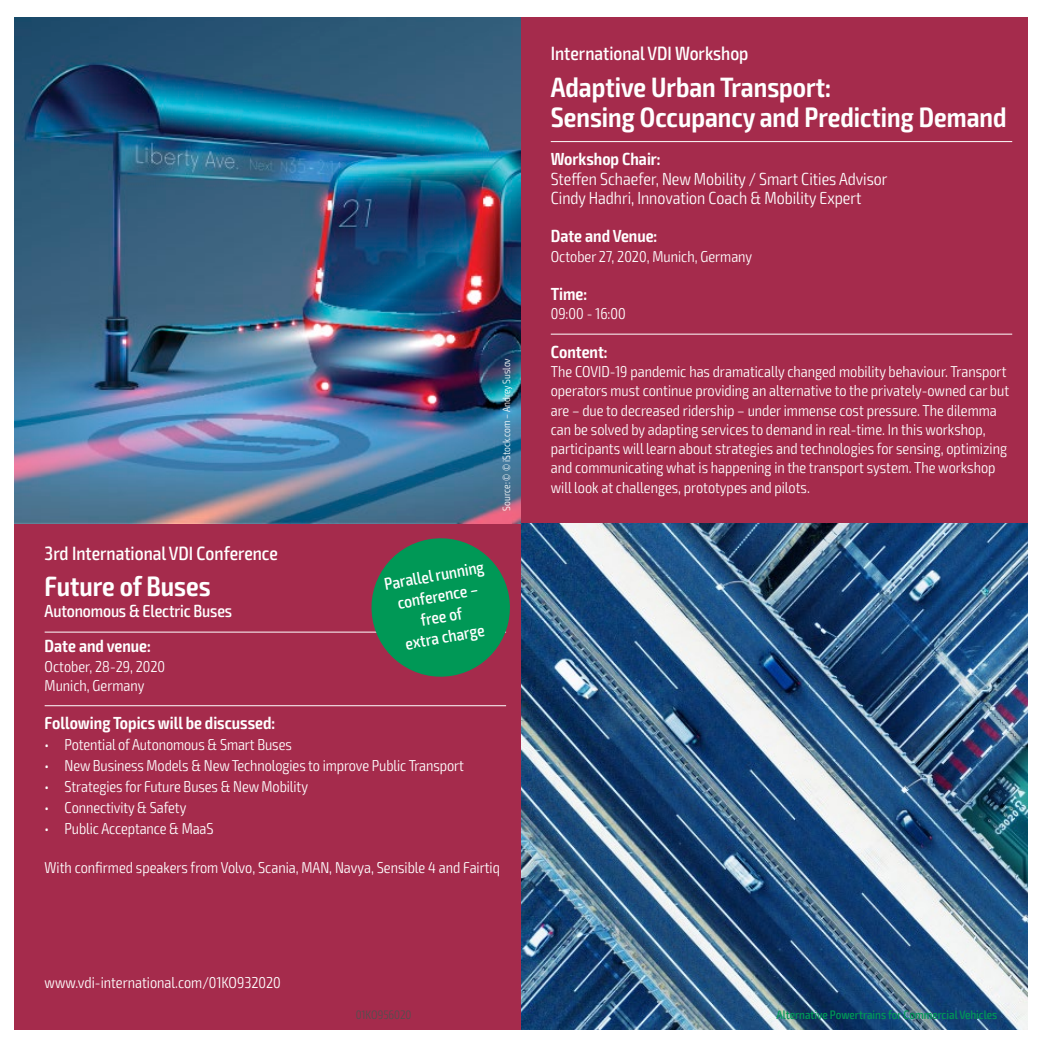
<style>
.page{position:relative;width:1042px;height:1042px;background:#fff}
.page>*{position:absolute;margin:0;border:0;box-sizing:border-box;transform-origin:0 0}
.t1{font:600 condensed 28px/29.8px "Exo 2";color:#fff}
.t2{font:500 condensed 19.25px "Exo 2";color:#fff}
.t3{font:300 condensed 17.5px/19.2px "Exo 2";color:#fff}
.t4{font:600 condensed 17.5px "Exo 2";color:#fff}
.t5{font:500 condensed 17.5px "Exo 2";letter-spacing:-.01em;color:#fff}
.t6{font:500 condensed 16.97px/20.8px "Exo 2";color:#fff;text-align:center}
.t7{font:300 condensed 15.75px/19.2px "Exo 2";color:#fff}
.t8{font:500 condensed 12.25px "Exo 2";color:#009856}
.t9{font:300 condensed 10.5px "Exo 2";color:#fff}
</style>
<div class="page">
<div style="left:521px;top:17px;width:506px;height:1012px;background:#a52b4c"></div>
<hr style="left:551px;top:141px;width:461px;height:1px;background:#fff">
<hr style="left:551px;top:334px;width:461px;height:1px;background:#fff">
<div style="left:15px;top:17px;width:506px;height:1012px;background:#a52b4c"></div>
<hr style="left:45px;top:632px;width:461px;height:1px;background:#fff">
<hr style="left:45px;top:705px;width:461px;height:1px;background:#fff">
<img style="left:15px;top:17px;width:506px;height:506px">
<img style="left:521px;top:523px;width:506px;height:506px">
<svg style="left:366px;top:538px;width:144px;height:139px"></svg>
<p class="t9" style="left:500px;top:510px;width:154px;rotate:-90deg">Source: © © iStock.com – Andrey Suslov</p>
<p class="t2" style="left:45px;top:541px;width:235px">3rd International VDI Conference</p>
<h1 class="t1" style="left:45px;top:572px;width:168px">Future of Buses</h1>
<p class="t5" style="left:45px;top:601px;width:189px">Autonomous &amp; Electric Buses</p>
<p class="t4" style="left:45px;top:636px;width:108px">Date and venue:</p>
<p class="t7" style="left:45px;top:657px;width:122px">October, 28-29, 2020<br>Munich, Germany</p>
<p class="t4" style="left:45px;top:713px;width:232px">Following Topics will be discussed:</p>
<p class="t7" style="left:45px;top:735px;width:249px">• Potential of Autonomous &amp; Smart Buses</p>
<p class="t7" style="left:45px;top:756px;width:421px">• New Business Models &amp; New Technologies to improve Public Transport</p>
<p class="t7" style="left:45px;top:777px;width:265px">• Strategies for Future Buses &amp; New Mobility</p>
<p class="t7" style="left:45px;top:798px;width:143px">• Connectivity &amp; Safety</p>
<p class="t7" style="left:45px;top:819px;width:170px">• Public Acceptance &amp; MaaS</p>
<p class="t7" style="left:45px;top:858px;width:457px">With confirmed speakers from Volvo, Scania, MAN, Navya, Sensible 4 and Fairtiq</p>
<p class="t6" style="left:383px;top:574px;width:103px;rotate:-10deg">Parallel running conference – free of<br>extra charge</p>
<p class="t2" style="left:551px;top:42px;width:199px">International VDI Workshop</p>
<h1 class="t1" style="left:551px;top:73px;width:457px">Adaptive Urban Transport:<br>Sensing Occupancy and Predicting Demand</h1>
<p class="t4" style="left:551px;top:149px;width:111px">Workshop Chair:</p>
<p class="t3" style="left:551px;top:169px;width:338px">Steffen Schaefer, New Mobility / Smart Cities Advisor<br>Cindy Hadhri, Innovation Coach &amp; Mobility Expert</p>
<p class="t4" style="left:551px;top:226px;width:108px">Date and Venue:</p>
<p class="t7" style="left:551px;top:247px;width:203px">October 27, 2020, Munich, Germany</p>
<p class="t4" style="left:551px;top:283px;width:38px">Time:</p>
<p class="t7" style="left:551px;top:304px;width:77px">09:00 - 16:00</p>
<p class="t4" style="left:551px;top:341px;width:58px">Content:</p>
<p class="t7" style="left:551px;top:362px;width:460px">The COVID-19 pandemic has dramatically changed mobility behaviour. Transport operators must continue providing an alternative to the privately-owned car but are – due to decreased ridership – under immense cost pressure. The dilemma can be solved by adapting services to demand in real-time. In this workshop, participants will learn about strategies and technologies for sensing, optimizing and communicating what is happening in the transport system. The workshop will look at challenges, prototypes and pilots.</p>
<p class="t7" style="left:45px;top:973px;width:238px">www.vdi-international.com/01KO932020</p>
<p class="t8" style="left:776px;top:1007px;width:222px">Alternative Powertrains for Commercial Vehicles</p>
</div>
